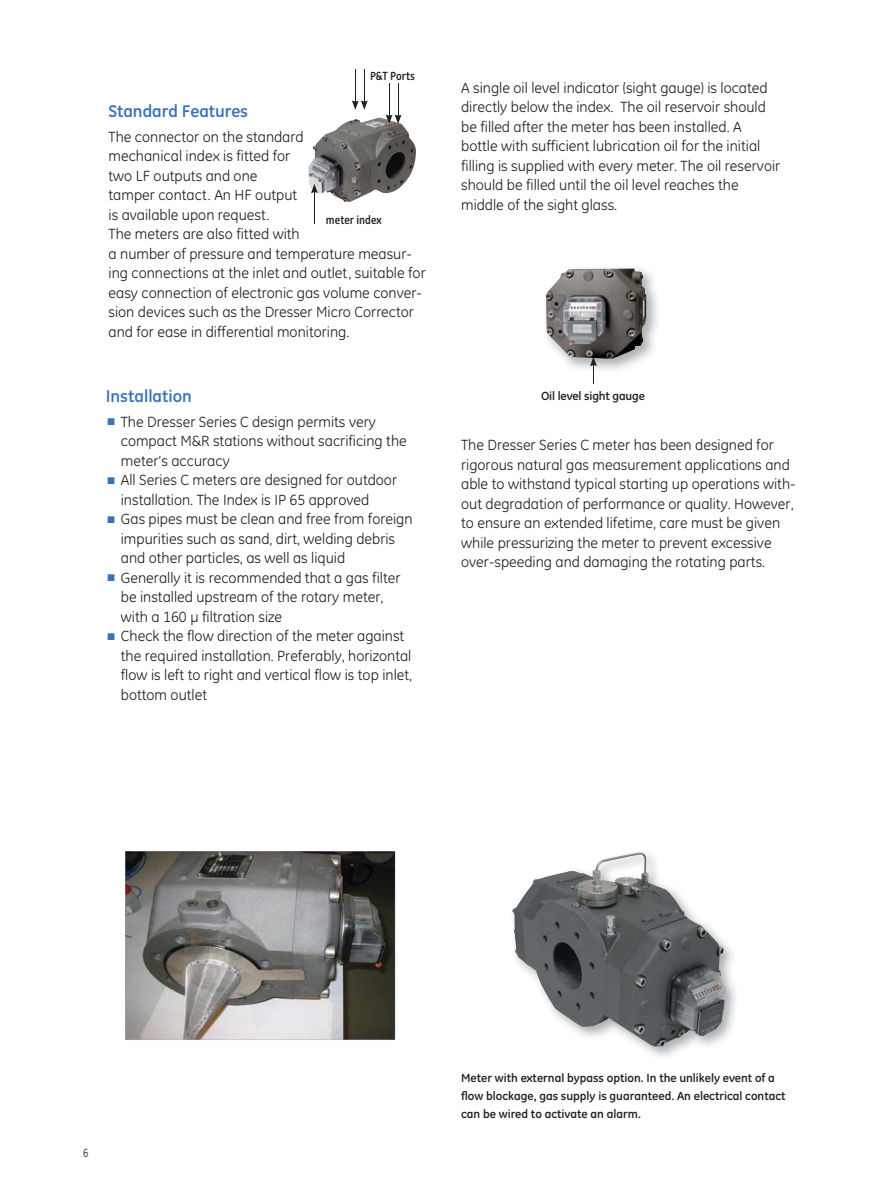
<style>
.page{position:relative;width:891px;height:1188px;background:#fff}
.page>*{position:absolute;margin:0;border:0;box-sizing:border-box;transform-origin:0 0}
.t1{font:700 17.25px "GE Inspira";color:#3b73b9}
.t2{font:15px/19.5px "GE Inspira";color:#231f20}
.t3{font:700 12px/18px "GE Inspira";color:#231f20}
.t4{font:700 12px "GE Inspira Cond";color:#231f20}
.t5{font:12px "GE Inspira Cond";color:#231f20}
.s1{color:#3b73b9}
</style>
<div class="page">
<svg style="left:125px;top:851px;width:270px;height:189px;background:#7d7c7a"></svg>
<img style="left:642px;top:944px;width:94px;height:113px">
<img style="left:512px;top:852px;width:214px;height:195px">
<img style="left:545px;top:271px;width:112px;height:99px">
<img style="left:546px;top:268px;width:100px;height:91px">
<hr style="left:355px;top:70px;width:1px;height:33px;background:#231f20">
<hr style="left:364px;top:70px;width:1px;height:33px;background:#231f20">
<svg style="left:352px;top:100px;width:16px;height:10px"></svg>
<svg style="left:590px;top:357px;width:7px;height:27px"></svg>
<img style="left:308px;top:118px;width:108px;height:84px">
<hr style="left:314px;top:191px;width:1px;height:33px;background:#231f20">
<svg style="left:311px;top:184px;width:7px;height:9px"></svg>
<hr style="left:389px;top:84px;width:1px;height:33px;background:#231f20">
<hr style="left:398px;top:84px;width:1px;height:33px;background:#231f20">
<svg style="left:386px;top:114px;width:16px;height:10px"></svg>
<p class="t4" style="left:370px;top:71px;width:46px">P&amp;T Ports</p>
<p class="t1" style="left:109px;top:104px;width:141px">Standard Features</p>
<p class="t2" style="left:109px;top:128px;width:319px">The connector on the standard<br>mechanical index is fitted for<br>two LF outputs and one<br>tamper contact. An HF output<br>is available upon request.<br>The meters are also fitted with<br>a number of pressure and temperature measur&shy;ing connections at the inlet and outlet, suitable for easy connection of electronic gas volume conver&shy;sion devices such as the Dresser Micro Corrector and for ease in differential monitoring.</p>
<p class="t4" style="left:326px;top:216px;width:57px">meter index</p>
<p class="t2" style="left:461px;top:79px;width:321px">A single oil level indicator (sight gauge) is located directly below the index. The oil reservoir should be filled after the meter has been installed. A bottle with sufficient lubrication oil for the initial filling is supplied with every meter. The oil reservoir should be filled until the oil level reaches the middle of the sight glass.</p>
<p class="t1" style="left:106px;top:390px;width:88px">Installation</p>
<p class="t3" style="left:541px;top:388px;width:105px">Oil level sight gauge</p>
<p class="t2" style="left:121px;top:414px;width:288px;text-indent:-13px"><span class="s1">■</span> The Dresser Series C design permits very compact M&amp;R stations without sacrificing the meter’s accuracy</p>
<p class="t2" style="left:121px;top:472px;width:278px;text-indent:-13px"><span class="s1">■</span> All Series C meters are designed for outdoor installation. The Index is IP 65 approved</p>
<p class="t2" style="left:121px;top:511px;width:293px;text-indent:-13px"><span class="s1">■</span> Gas pipes must be clean and free from foreign impurities such as sand, dirt, welding debris and other particles, as well as liquid</p>
<p class="t2" style="left:121px;top:570px;width:281px;text-indent:-13px"><span class="s1">■</span> Generally it is recommended that a gas filter be installed upstream of the rotary meter, with a 160 μ filtration size</p>
<p class="t2" style="left:121px;top:628px;width:293px;text-indent:-13px"><span class="s1">■</span> Check the flow direction of the meter against the required installation. Preferably, horizontal flow is left to right and vertical flow is top inlet, bottom outlet</p>
<p class="t2" style="left:461px;top:437px;width:336px">The Dresser Series C meter has been designed for rigorous natural gas measurement applications and able to withstand typical starting up operations with&shy;out degradation of performance or quality. However, to ensure an extended lifetime, care must be given while pressurizing the meter to prevent excessive over-speeding and damaging the rotating parts.</p>
<p class="t5" style="left:83px;top:1148px;width:7px">6</p>
<p class="t3" style="left:461px;top:1070px;width:326px">Meter with external bypass option. In the unlikely event of a flow blockage, gas supply is guaranteed. An electrical contact can be wired to activate an alarm.</p>
</div>
